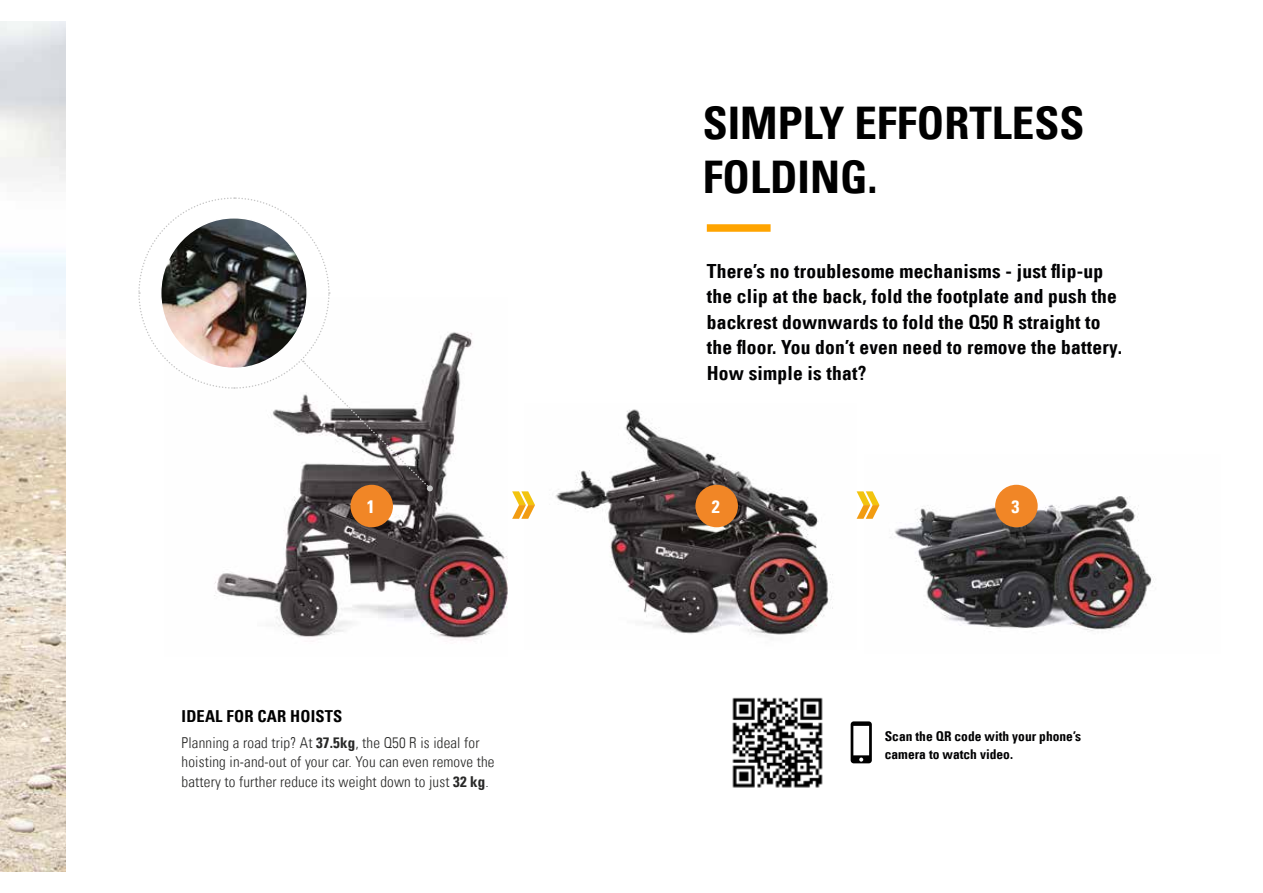
<style>
.page{position:relative;width:1263px;height:893px;background:#fff}
.page>*{position:absolute;margin:0;border:0;box-sizing:border-box;transform-origin:0 0}
.t1{font:45px/54px "Univers Com 67 Bold Cond";color:#000}
.t2{font:19.5px/25.5px "Univers Com 67 Bold Cond";letter-spacing:.01em;color:#020203}
.t3{font:18px "Univers Com 67 Bold Cond";color:#fff}
.t4{font:16.5px "Univers Com 67 Bold Cond";letter-spacing:.01em;color:#000}
.t5{font:15px/19.5px "Univers Com 47 Light Cond";letter-spacing:.01em;color:#282827}
.t6{font:13.5px/18px "Univers Com 67 Bold Cond";color:#020203}
.s1{font-family:"Univers Com 67 Bold Cond"}
</style>
<div class="page">
<img style="left:0;top:21px;width:66px;height:851px">
<svg style="left:851px;top:721px;width:21px;height:42px"></svg>
<img style="left:732px;top:697px;width:91px;height:91px">
<img style="left:214px;top:332px;width:294px;height:308px">
<img style="left:555px;top:409px;width:302px;height:227px">
<img style="left:879px;top:484px;width:275px;height:147px">
<div style="left:350px;top:485px;width:43px;height:42px;background:#f18626;border-radius:50%"></div>
<div style="left:695px;top:485px;width:43px;height:42px;background:#f18626;border-radius:50%"></div>
<div style="left:995px;top:485px;width:43px;height:42px;background:#f18626;border-radius:50%"></div>
<svg style="left:512px;top:491px;width:23px;height:28px"></svg>
<svg style="left:857px;top:491px;width:22px;height:28px"></svg>
<div style="left:707px;top:224px;width:64px;height:8px;background:#ffa400"></div>
<svg style="left:138px;top:197px;width:295px;height:294px"></svg>
<h1 class="t1" style="left:703px;top:96px;width:383px">SIMPLY EFFORTLESS<br>FOLDING.</h1>
<p class="t2" style="left:707px;top:258px;width:417px">There’s no troublesome mechanisms - just flip-up the clip at the back, fold the footplate and push the backrest downwards to fold the Q50 R straight to the floor. You don’t even need to remove the battery.<br>How simple is that?</p>
<p class="t3" style="left:367px;top:495px;width:9px">1</p>
<p class="t3" style="left:712px;top:495px;width:9px">2</p>
<p class="t3" style="left:1011px;top:495px;width:9px">3</p>
<p class="t4" style="left:182px;top:706px;width:162px">IDEAL FOR CAR HOISTS</p>
<p class="t5" style="left:182px;top:733px;width:314px">Planning a road trip? At <span class="s1">37.5kg</span>, the Q50 R is ideal for hoisting in-and-out of your car. You can even remove the battery to further reduce its weight down to just <span class="s1">32 kg</span>.</p>
<p class="t6" style="left:885px;top:727px;width:198px">Scan the QR code with your phone’s camera to watch video.</p>
</div>
